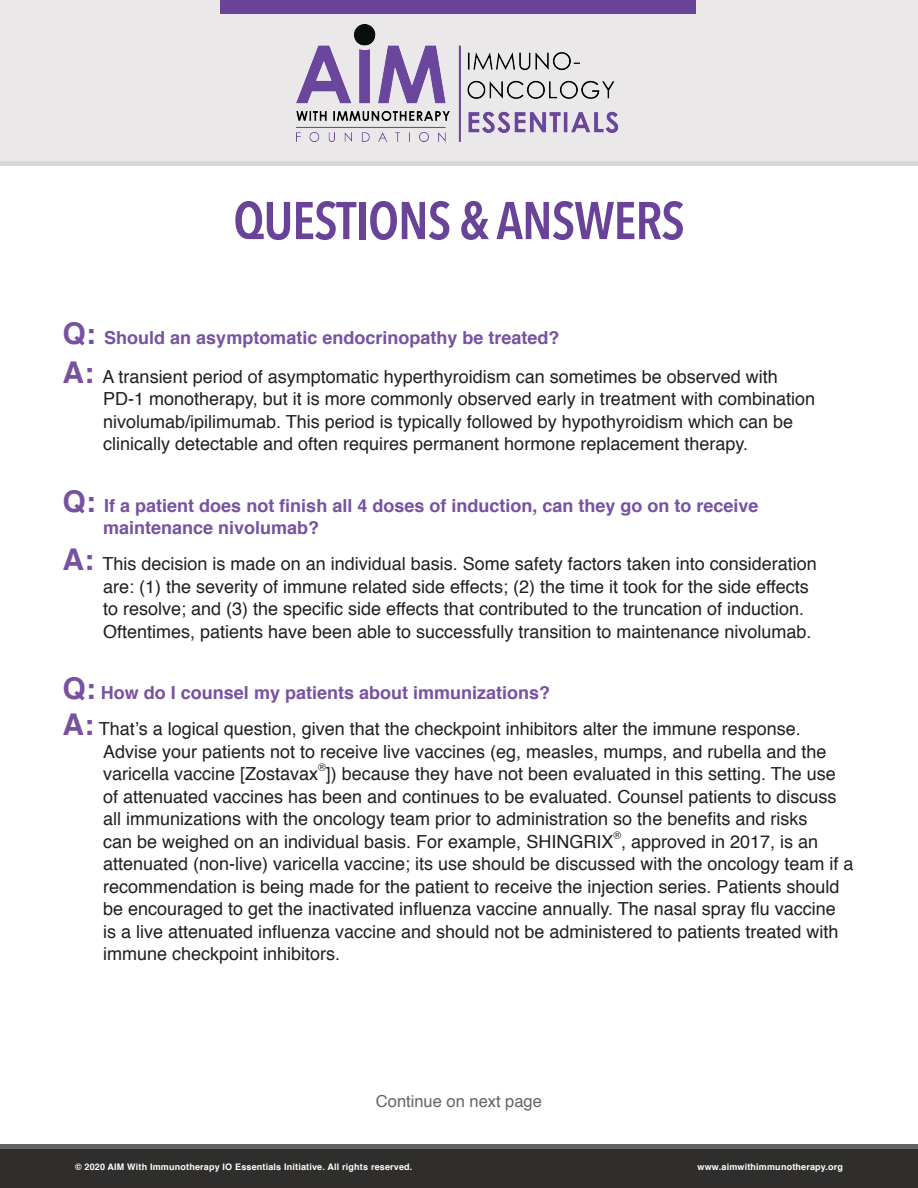
<style>
.page{position:relative;width:918px;height:1188px;background:#fff}
.page>*{position:absolute;margin:0;border:0;box-sizing:border-box;transform-origin:0 0}
.t1{font:600 52.5px "Avenir Next Condensed";letter-spacing:-.02em;color:#684398}
.t2{font:18px/22.5px "Helvetica";color:#231f20}
.t3{font:700 18px/22.5px "Helvetica";color:#7752a1}
.t4{font:16.5px "Helvetica";color:#656464}
.t5{font:10.5px "Helvetica";color:#231f20}
.t6{font:700 9px "Helvetica";letter-spacing:.02em;color:#fff}
.s1{font-size:30px}
.s2{font-weight:700;font-size:30px;color:#7752a1}
</style>
<div class="page">
<div style="left:0;top:0;width:918px;height:161px;background:#eae8e8"></div>
<div style="left:0;top:161px;width:918px;height:5px;background:#d9d7d6"></div>
<img style="left:297px;top:25px;width:322px;height:117px">
<div style="left:221px;top:0;width:475px;height:14px;background:#684398"></div>
<div style="left:0;top:1149px;width:918px;height:39px;background:#2f2e2d"></div>
<div style="left:0;top:1144px;width:918px;height:5px;background:#656464"></div>
<p class="t1" style="left:233px;top:175px;width:453px">QUESTIONS &amp; ANSWERS</p>
<p class="t3" style="left:63px;top:326px;width:498px"><span class="s1">Q:</span> Should an asymptomatic endocrinopathy be treated?</p>
<p class="t2" style="left:103px;top:366px;width:713px;text-indent:-41px"><span class="s2">A:</span> A transient period of asymptomatic hyperthyroidism can sometimes be observed with PD-1 monotherapy, but it is more commonly observed early in treatment with combination nivolumab/ipilimumab. This period is typically followed by hypothyroidism which can be clinically detectable and often requires permanent hormone replacement therapy.</p>
<p class="t3" style="left:103px;top:494px;width:657px;text-indent:-41px"><span class="s1">Q:</span> If a patient does not finish all 4 doses of induction, can they go on to receive maintenance nivolumab?</p>
<p class="t2" style="left:103px;top:553px;width:715px;text-indent:-41px"><span class="s2">A:</span> This decision is made on an individual basis. Some safety factors taken into consideration are: (1) the severity of immune related side effects; (2) the time it took for the side effects to resolve; and (3) the specific side effects that contributed to the truncation of induction.<br>Oftentimes, patients have been able to successfully transition to maintenance nivolumab.</p>
<p class="t3" style="left:63px;top:682px;width:489px"><span class="s1">Q:</span> How do I counsel my patients about immunizations?</p>
<p class="t2" style="left:103px;top:718px;width:734px;text-indent:-41px"><span class="s2">A:</span> That’s a logical question, given that the checkpoint inhibitors alter the immune response.<br>Advise your patients not to receive live vaccines (eg, measles, mumps, and rubella and the varicella vaccine [Zostavax ]) because they have not been evaluated in this setting. The use</p>
<p class="t5" style="left:318px;top:759px;width:9px">®</p>
<p class="t2" style="left:103px;top:786px;width:735px">of attenuated vaccines has been and continues to be evaluated. Counsel patients to discuss all immunizations with the oncology team prior to administration so the benefits and risks can be weighed on an individual basis. For example, SHINGRIX , approved in 2017, is an</p>
<p class="t5" style="left:613px;top:827px;width:9px">®</p>
<p class="t2" style="left:103px;top:853px;width:752px">attenuated (non-live) varicella vaccine; its use should be discussed with the oncology team if a recommendation is being made for the patient to receive the injection series. Patients should be encouraged to get the inactivated influenza vaccine annually. The nasal spray flu vaccine<br>is a live attenuated influenza vaccine and should not be administered to patients treated with immune checkpoint inhibitors.</p>
<p class="t4" style="left:376px;top:1089px;width:168px">Continue on next page</p>
<p class="t6" style="left:75px;top:1159px;width:339px">© 2020 AIM With Immunotherapy IO Essentials Initiative. All rights reserved.</p>
<p class="t6" style="left:698px;top:1159px;width:147px">www.aimwithimmunotherapy.org</p>
</div>
